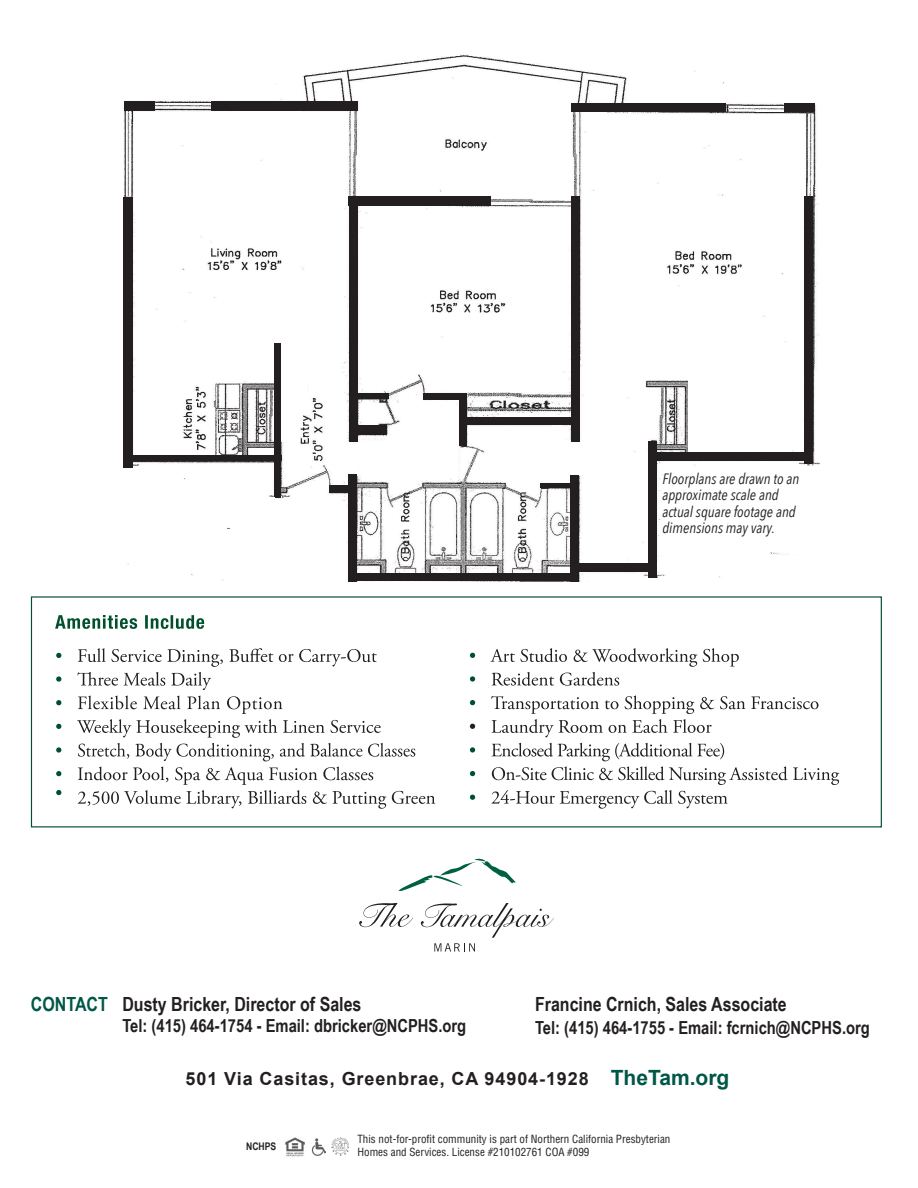
<style>
.page{position:relative;width:918px;height:1188px;background:#fff}
.page>*{position:absolute;margin:0;border:0;box-sizing:border-box;transform-origin:0 0}
.t1{font:700 19.5px "Arial Narrow";color:#231f20}
.t2{font:700 18px "Arial Narrow";color:#231f20}
.t3{font:700 18px "Arial";letter-spacing:.05em;color:#231f20}
.t4{font:italic 15px/16.5px "Avenir Next Condensed";color:#231f20}
.t5{font:condensed 10.95px/13px "Helvetica";color:#231f20}
.t6{font:700 10.5px "Arial Narrow";color:#231f20}
.s1{color:#005746}
.s2{font-size:21px;color:#005746}
</style>
<div class="page">
<img style="left:124px;top:54px;width:696px;height:528px">
<svg style="left:398px;top:858px;width:118px;height:33px"></svg>
<svg style="left:421px;top:903px;width:133px;height:49px"></svg>
<svg style="left:359px;top:903px;width:54px;height:24px"></svg>
<svg style="left:56px;top:790px;width:5px;height:5px"></svg>
<svg style="left:56px;top:771px;width:5px;height:5px"></svg>
<svg style="left:56px;top:747px;width:5px;height:6px"></svg>
<svg style="left:56px;top:724px;width:5px;height:5px"></svg>
<svg style="left:77px;top:696px;width:358px;height:113px"></svg>
<svg style="left:56px;top:700px;width:5px;height:5px"></svg>
<svg style="left:56px;top:676px;width:5px;height:6px"></svg>
<svg style="left:77px;top:648px;width:300px;height:42px"></svg>
<svg style="left:56px;top:653px;width:5px;height:5px"></svg>
<svg style="left:55px;top:615px;width:149px;height:14px"></svg>
<svg style="left:470px;top:795px;width:5px;height:5px"></svg>
<svg style="left:470px;top:771px;width:5px;height:5px"></svg>
<svg style="left:491px;top:743px;width:348px;height:66px"></svg>
<svg style="left:470px;top:747px;width:5px;height:6px"></svg>
<svg style="left:470px;top:695px;width:348px;height:42px"></svg>
<svg style="left:470px;top:676px;width:5px;height:6px"></svg>
<svg style="left:490px;top:648px;width:249px;height:38px"></svg>
<svg style="left:470px;top:653px;width:5px;height:5px"></svg>
<img style="left:285px;top:1137px;width:20px;height:20px">
<img style="left:311px;top:1139px;width:15px;height:17px">
<img style="left:332px;top:1137px;width:17px;height:19px">
<div style="left:32px;top:30px;width:255px;height:53px;background:#fff"></div>
<div style="left:571px;top:104px;width:155px;height:8px;background:#231f20"></div>
<div style="left:784px;top:104px;width:30px;height:8px;background:#231f20"></div>
<div style="left:804px;top:197px;width:9px;height:267px;background:#231f20"></div>
<div style="left:649px;top:452px;width:159px;height:9px;background:#231f20"></div>
<div style="left:649px;top:442px;width:8px;height:136px;background:#231f20"></div>
<div style="left:571px;top:197px;width:9px;height:245px;background:#231f20"></div>
<div style="left:348px;top:197px;width:142px;height:9px;background:#231f20"></div>
<div style="left:349px;top:197px;width:9px;height:245px;background:#231f20"></div>
<div style="left:570px;top:475px;width:8px;height:107px;background:#231f20"></div>
<div style="left:576px;top:563px;width:73px;height:9px;background:#231f20"></div>
<div style="left:540px;top:483px;width:33px;height:5px;background:#231f20"></div>
<div style="left:464px;top:417px;width:108px;height:7px;background:#231f20"></div>
<div style="left:459px;top:393px;width:8px;height:53px;background:#231f20"></div>
<div style="left:423px;top:393px;width:38px;height:7px;background:#231f20"></div>
<div style="left:357px;top:393px;width:32px;height:6px;background:#231f20"></div>
<div style="left:357px;top:426px;width:30px;height:9px;background:#231f20"></div>
<div style="left:348px;top:573px;width:224px;height:8px;background:#231f20"></div>
<div style="left:348px;top:475px;width:8px;height:107px;background:#231f20"></div>
<div style="left:329px;top:485px;width:20px;height:8px;background:#231f20"></div>
<div style="left:124px;top:455px;width:157px;height:6px;background:#231f20"></div>
<div style="left:123px;top:197px;width:9px;height:271px;background:#231f20"></div>
<div style="left:124px;top:102px;width:30px;height:9px;background:#231f20"></div>
<div style="left:211px;top:102px;width:147px;height:9px;background:#231f20"></div>
<div style="left:688px;top:374px;width:74px;height:77px;background:#fff"></div>
<div style="left:274px;top:343px;width:7px;height:154px;background:#231f20"></div>
<div style="left:281px;top:341px;width:26px;height:64px;background:#fff"></div>
<p class="t4" style="left:662px;top:470px;width:139px">Floorplans are drawn to an approximate scale and</p>
<p class="t4" style="left:662px;top:503px;width:135px">actual square footage and dimensions may vary.</p>
<p class="t1" style="left:31px;top:989px;width:332px"><span class="s1">CONTACT</span> Dusty Bricker, Director of Sales</p>
<p class="t2" style="left:122px;top:1013px;width:345px">Tel: (415) 464-1754 - Email: dbricker@NCPHS.org</p>
<p class="t1" style="left:535px;top:989px;width:253px">Francine Crnich, Sales Associate</p>
<p class="t2" style="left:535px;top:1014px;width:336px">Tel: (415) 464-1755 - Email: fcrnich@NCPHS.org</p>
<p class="t3" style="left:186px;top:1067px;width:545px">501 Via Casitas, Greenbrae, CA 94904-1928 <span class="s2">TheTam.org</span></p>
<p class="t6" style="left:246px;top:1139px;width:32px">NCHPS</p>
<p class="t5" style="left:357px;top:1133px;width:314px">This not-for-profit community is part of Northern California Presbyterian<br>Homes and Services. License #210102761 COA #099</p>
</div>
